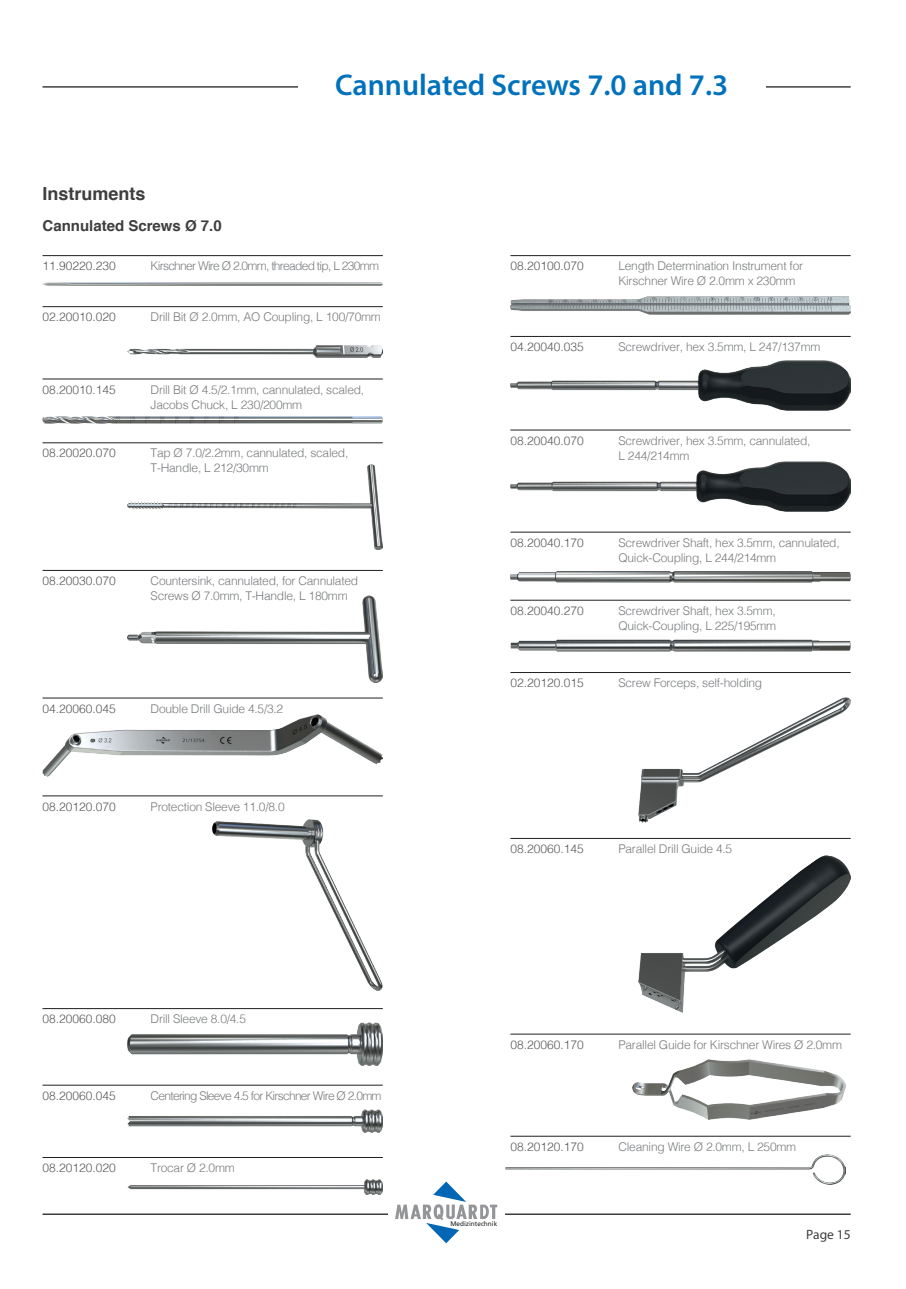
<style>
.page{position:relative;width:906px;height:1289px;background:#fff}
.page>*{position:absolute;margin:0;border:0;box-sizing:border-box;transform-origin:0 0}
.t1{font:600 30px "Myriad Pro";color:#0072bc}
.t2{font:700 18px "Helvetica";color:#3e3e3f}
.t3{font:700 15px "Helvetica";color:#3e3e3f}
.t4{font:13.5px "Myriad Pro";color:#3e3e3f}
.t5{font:300 12px/15px "Helvetica";letter-spacing:-.02em;color:#787a7d}
.t6{font:300 12px "Helvetica";color:#57585a}
.t7{font:300 12px "Helvetica";letter-spacing:-.06em;color:#787a7d}
.t8{font:6.6px "Frutiger LT Std";color:#231f20}
</style>
<div class="page">
<hr style="left:43px;top:86px;width:807px;height:2px;background:#3e3e3f">
<hr style="left:43px;top:1213px;width:807px;height:1px;background:#3e3e3f">
<div style="left:388px;top:1181px;width:117px;height:62px;background:#fff"></div>
<svg style="left:395px;top:1181px;width:102px;height:62px"></svg>
<div style="left:298px;top:77px;width:467px;height:18px;background:#fff"></div>
<hr style="left:43px;top:255px;width:340px;height:1px;background:#231f20">
<hr style="left:43px;top:306px;width:340px;height:1px;background:#231f20">
<hr style="left:43px;top:378px;width:340px;height:1px;background:#231f20">
<hr style="left:43px;top:442px;width:340px;height:1px;background:#231f20">
<hr style="left:43px;top:570px;width:340px;height:1px;background:#231f20">
<hr style="left:43px;top:795px;width:340px;height:1px;background:#231f20">
<hr style="left:43px;top:1008px;width:340px;height:1px;background:#231f20">
<hr style="left:43px;top:1084px;width:340px;height:1px;background:#231f20">
<hr style="left:510px;top:255px;width:340px;height:1px;background:#231f20">
<hr style="left:510px;top:336px;width:340px;height:1px;background:#231f20">
<hr style="left:510px;top:531px;width:340px;height:1px;background:#231f20">
<hr style="left:510px;top:1135px;width:340px;height:1px;background:#231f20">
<hr style="left:43px;top:697px;width:340px;height:1px;background:#231f20">
<hr style="left:510px;top:600px;width:340px;height:1px;background:#231f20">
<hr style="left:510px;top:672px;width:340px;height:1px;background:#231f20">
<hr style="left:510px;top:429px;width:340px;height:1px;background:#231f20">
<hr style="left:43px;top:1157px;width:340px;height:1px;background:#231f20">
<hr style="left:510px;top:838px;width:340px;height:1px;background:#231f20">
<hr style="left:510px;top:1033px;width:340px;height:1px;background:#231f20">
<img style="left:43px;top:282px;width:340px;height:4px">
<img style="left:128px;top:345px;width:255px;height:12px">
<img style="left:43px;top:416px;width:340px;height:7px">
<img style="left:128px;top:464px;width:255px;height:86px">
<img style="left:128px;top:595px;width:255px;height:87px">
<img style="left:43px;top:714px;width:340px;height:63px">
<img style="left:212px;top:819px;width:171px;height:171px">
<img style="left:128px;top:1022px;width:255px;height:43px">
<img style="left:128px;top:1109px;width:255px;height:23px">
<img style="left:128px;top:1179px;width:255px;height:15px">
<img style="left:510px;top:296px;width:340px;height:19px">
<img style="left:510px;top:360px;width:340px;height:50px">
<img style="left:510px;top:461px;width:340px;height:50px">
<img style="left:510px;top:571px;width:340px;height:11px">
<img style="left:510px;top:640px;width:340px;height:11px">
<img style="left:638px;top:697px;width:212px;height:125px">
<img style="left:638px;top:855px;width:212px;height:156px">
<img style="left:505px;top:1154px;width:340px;height:30px">
<img style="left:632px;top:1059px;width:213px;height:60px">
<h2 class="t2" style="left:43px;top:179px;width:105px">Instruments</h2>
<p class="t3" style="left:43px;top:214px;width:181px">Cannulated Screws Ø 7.0</p>
<h1 class="t1" style="left:335px;top:66px;width:394px">Cannulated Screws 7.0 and 7.3</h1>
<p class="t6" style="left:43px;top:256px;width:75px">11.90220.230</p>
<p class="t7" style="left:151px;top:256px;width:230px">Kirschner Wire Ø 2.0mm, threaded tip, L 230mm</p>
<p class="t6" style="left:43px;top:307px;width:75px">02.20010.020</p>
<p class="t5" style="left:151px;top:309px;width:232px">Drill Bit Ø 2.0mm, AO Coupling, L 100/70mm</p>
<p class="t6" style="left:43px;top:379px;width:75px">08.20010.145</p>
<p class="t5" style="left:151px;top:381px;width:215px">Drill Bit Ø 4.5/2.1mm, cannulated, scaled,<br>Jacobs Chuck, L 230/200mm</p>
<p class="t6" style="left:43px;top:443px;width:75px">08.20020.070</p>
<p class="t5" style="left:151px;top:445px;width:199px">Tap Ø 7.0/2.2mm, cannulated, scaled,<br>T-Handle, L 212/30mm</p>
<p class="t6" style="left:43px;top:570px;width:75px">08.20030.070</p>
<p class="t5" style="left:151px;top:572px;width:209px">Countersink, cannulated, for Cannulated<br>Screws Ø 7.0mm, T-Handle, L 180mm</p>
<p class="t6" style="left:43px;top:698px;width:75px">04.20060.045</p>
<p class="t5" style="left:151px;top:700px;width:134px">Double Drill Guide 4.5/3.2</p>
<p class="t6" style="left:43px;top:796px;width:75px">08.20120.070</p>
<p class="t5" style="left:151px;top:798px;width:136px">Protection Sleeve 11.0/8.0</p>
<p class="t6" style="left:43px;top:1008px;width:75px">08.20060.080</p>
<p class="t5" style="left:151px;top:1010px;width:97px">Drill Sleeve 8.0/4.5</p>
<p class="t6" style="left:43px;top:1085px;width:75px">08.20060.045</p>
<p class="t7" style="left:151px;top:1085px;width:232px">Centering Sleeve 4.5 for Kirschner Wire Ø 2.0mm</p>
<p class="t6" style="left:43px;top:1157px;width:75px">08.20120.020</p>
<p class="t5" style="left:151px;top:1159px;width:86px">Trocar Ø 2.0mm</p>
<p class="t6" style="left:510px;top:256px;width:75px">08.20100.070</p>
<p class="t5" style="left:618px;top:258px;width:186px">Length Determination Instrument for<br>Kirschner Wire Ø 2.0mm x 230mm</p>
<p class="t6" style="left:510px;top:336px;width:75px">04.20040.035</p>
<p class="t5" style="left:618px;top:338px;width:203px">Screwdriver, hex 3.5mm, L 247/137mm</p>
<p class="t6" style="left:510px;top:430px;width:75px">08.20040.070</p>
<p class="t5" style="left:618px;top:432px;width:193px">Screwdriver, hex 3.5mm, cannulated,<br>L 244/214mm</p>
<p class="t6" style="left:510px;top:532px;width:75px">08.20040.170</p>
<p class="t5" style="left:618px;top:534px;width:223px">Screwdriver Shaft, hex 3.5mm, cannulated,<br>Quick-Coupling, L 244/214mm</p>
<p class="t6" style="left:510px;top:600px;width:75px">08.20040.270</p>
<p class="t5" style="left:618px;top:602px;width:159px">Screwdriver Shaft, hex 3.5mm,<br>Quick-Coupling, L 225/195mm</p>
<p class="t6" style="left:510px;top:672px;width:75px">02.20120.015</p>
<p class="t5" style="left:618px;top:674px;width:145px">Screw Forceps, self-holding</p>
<p class="t6" style="left:510px;top:838px;width:75px">08.20060.145</p>
<p class="t5" style="left:618px;top:840px;width:115px">Parallel Drill Guide 4.5</p>
<p class="t6" style="left:510px;top:1034px;width:75px">08.20060.170</p>
<p class="t5" style="left:618px;top:1036px;width:225px">Parallel Guide for Kirschner Wires Ø 2.0mm</p>
<p class="t6" style="left:510px;top:1136px;width:75px">08.20120.170</p>
<p class="t5" style="left:618px;top:1138px;width:179px">Cleaning Wire Ø 2.0mm, L 250mm</p>
<p class="t8" style="left:450px;top:1219px;width:48px">Medizintechnik</p>
<p class="t4" style="left:806px;top:1226px;width:46px">Page 15</p>
</div>
